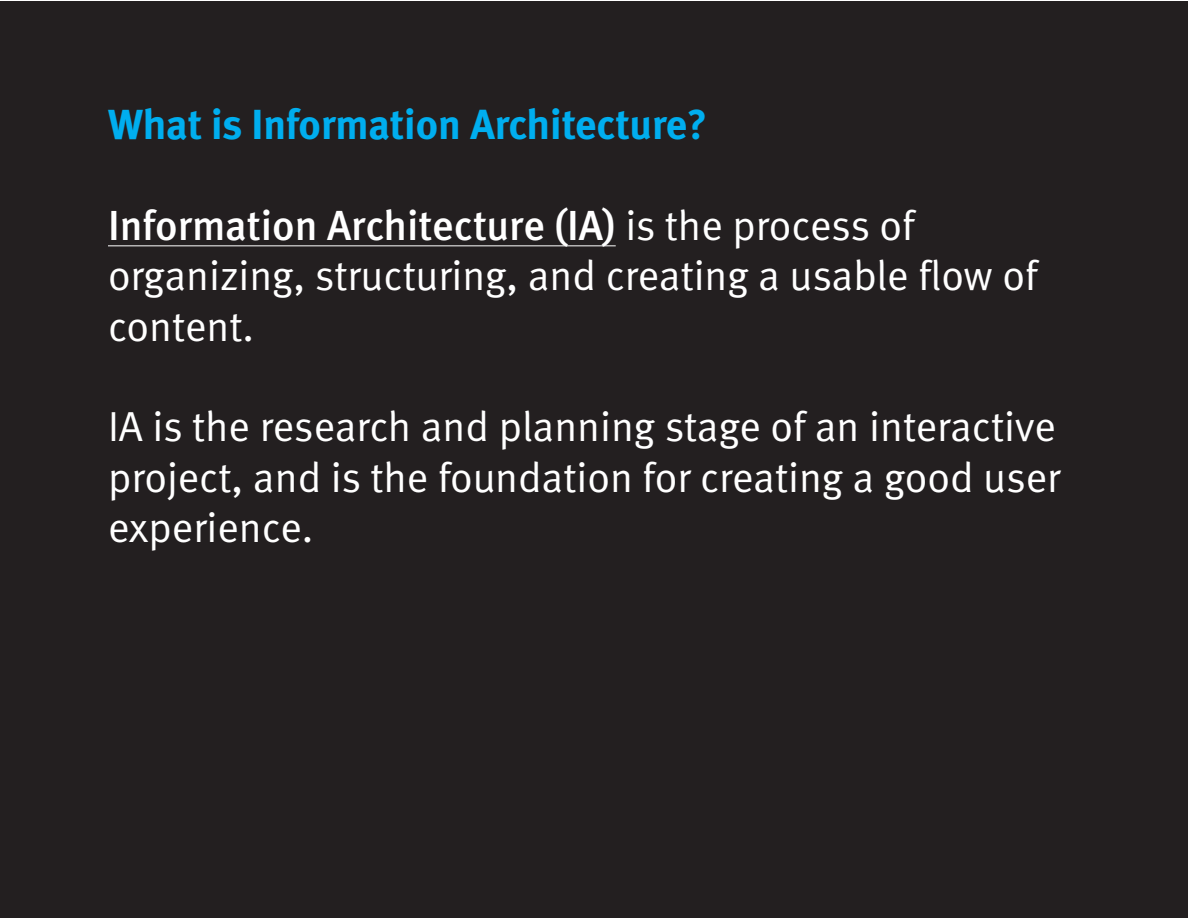
<style>
.page{position:relative;width:1188px;height:918px;background:#fff}
.page>*{position:absolute;margin:0;border:0;box-sizing:border-box;transform-origin:0 0}
.t1{font:42px/50.4px "Meta Normal";color:#fff}
.t2{font:500 42px "Meta";color:#fff}
.t3{font:700 42px "Meta";color:#00aeef}
.s1{font-family:"Meta Normal";font-weight:400}
</style>
<div class="page">
<div style="left:0;top:1px;width:1188px;height:917px;background:#231f20"></div>
<hr style="left:108px;top:245px;width:508px;height:1px;background:#fff">
<p class="t3" style="left:108px;top:100px;width:601px">What is Information Architecture?</p>
<p class="t2" style="left:108px;top:201px;width:808px">Information Architecture (IA) <span class="s1">is the process of</span></p>
<p class="t1" style="left:108px;top:250px;width:931px">organizing, structuring, and creating a usable flow of content.</p>
<p class="t1" style="left:108px;top:401px;width:954px;text-align:justify">IA is the research and planning stage of an interactive project, and is the foundation for creating a good user experience.</p>
</div>
